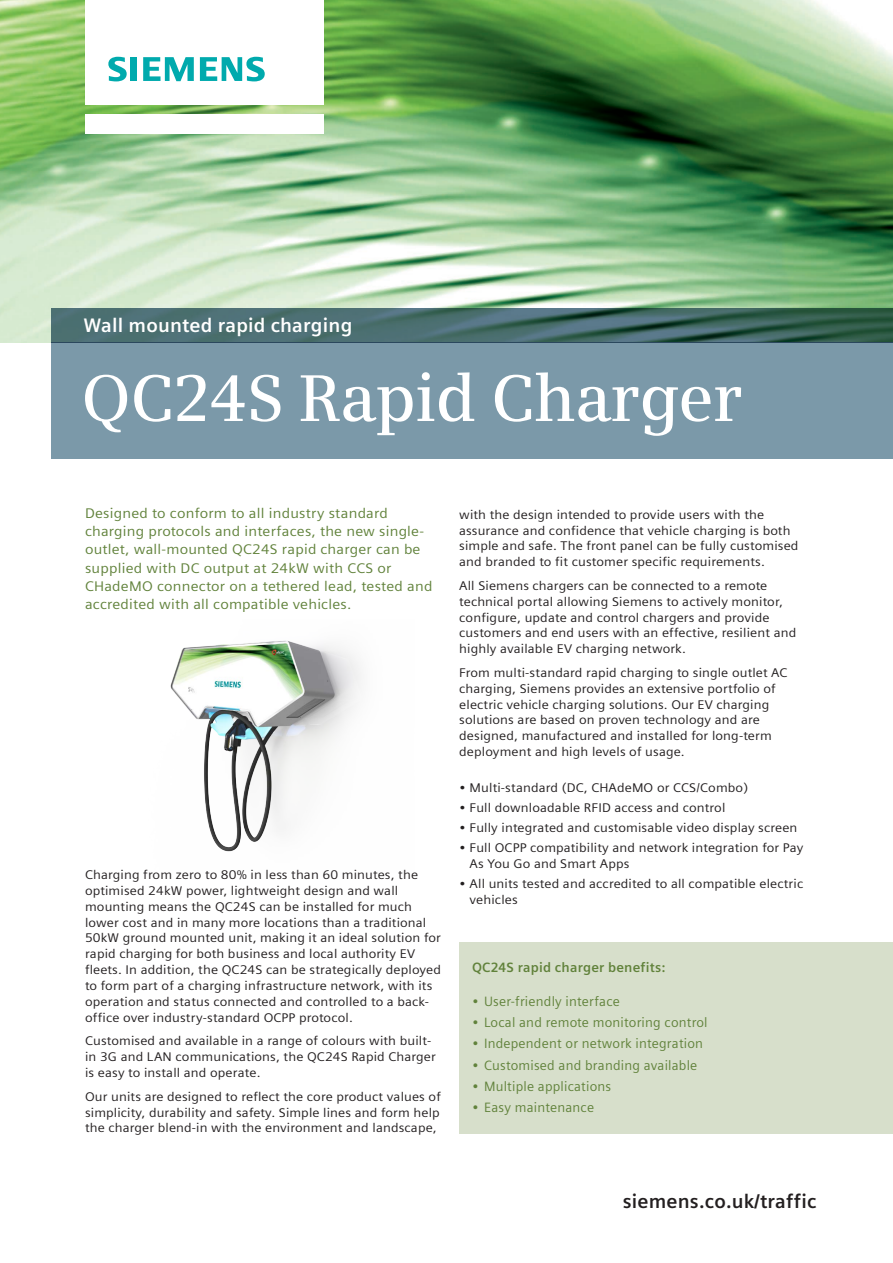
<style>
.page{position:relative;width:893px;height:1263px;background:#fff}
.page>*{position:absolute;margin:0;border:0;box-sizing:border-box;transform-origin:0 0}
._01__Headline__44pt{font:600 66px "Siemens Serif";letter-spacing:-.015em;color:#fff}
._02__URL_keyword__13{font:700 19.5px "Siemens Sans";letter-spacing:.01em;color:#fff}
._03__URL_sector_clai{font:700 19.5px "Siemens Sans";letter-spacing:.01em;color:#231f20}
._04__Copy___9pt_4mm{font:13.95px/18.1px "Siemens Sans";letter-spacing:.015em;color:#61823b;scale:1.08 1}
._04__Copy___9pt_4mm-2{font:13.5px "Siemens Sans";letter-spacing:.015em;color:#61823b}
._04__Copy___9pt_4mm-3{font:700 13.5px "Siemens Sans";letter-spacing:.015em;color:#61823b}
._04__Copy___9pt_4mm-4{font:12.6px/15.8px "Siemens Sans";letter-spacing:.01em;color:#231f20;scale:1.08 1}
</style>
<div class="page">
<img style="left:0;top:0;width:893px;height:342px">
<div style="left:85px;top:114px;width:238px;height:19px;background:#fff"></div>
<div style="left:85px;top:0;width:238px;height:105px;background:#fff"></div>
<svg style="left:108px;top:57px;width:19px;height:24px"></svg>
<div style="left:130px;top:57px;width:7px;height:24px;background:#00aaad"></div>
<svg style="left:143px;top:57px;width:51px;height:24px"></svg>
<svg style="left:200px;top:57px;width:65px;height:24px"></svg>
<div style="left:51px;top:342px;width:842px;height:117px;background:#7b99a9"></div>
<svg style="left:51px;top:308px;width:842px;height:34px;fill:#4a6f70"></svg>
<div style="left:459px;top:942px;width:434px;height:191px;background:#d7dfcb"></div>
<img style="left:170px;top:640px;width:191px;height:212px">
<p class="_02__URL_keyword__13" style="left:83px;top:314px;width:270px">Wall mounted rapid charging</p>
<p class="_01__Headline__44pt" style="left:81px;top:362px;width:663px">QC24S Rapid Charger</p>
<p class="_04__Copy___9pt_4mm" style="left:85px;top:504px;width:323px">Designed to conform to all industry standard charging protocols and interfaces, the new single&shy;outlet, wall-mounted QC24S rapid charger can be supplied with DC output at 24kW with CCS or CHadeMO connector on a tethered lead, tested and accredited with all compatible vehicles.</p>
<p class="_04__Copy___9pt_4mm-4" style="left:85px;top:867px;width:331px">Charging from zero to 80% in less than 60 minutes, the optimised 24kW power, lightweight design and wall mounting means the QC24S can be installed for much lower cost and in many more locations than a traditional 50kW ground mounted unit, making it an ideal solution for rapid charging for both business and local authority EV fleets. In addition, the QC24S can be strategically deployed to form part of a charging infrastructure network, with its operation and status connected and controlled to a back&shy;office over industry-standard OCPP protocol.</p>
<p class="_04__Copy___9pt_4mm-4" style="left:85px;top:1033px;width:326px">Customised and available in a range of colours with built&shy;in 3G and LAN communications, the QC24S Rapid Charger is easy to install and operate.</p>
<p class="_04__Copy___9pt_4mm-4" style="left:85px;top:1088px;width:331px;text-align:justify">Our units are designed to reflect the core product values of simplicity, durability and safety. Simple lines and form help the charger blend-in with the environment and landscape,</p>
<p class="_04__Copy___9pt_4mm-4" style="left:459px;top:507px;width:316px">with the design intended to provide users with the assurance and confidence that vehicle charging is both simple and safe. The front panel can be fully customised and branded to fit customer specific requirements.</p>
<p class="_04__Copy___9pt_4mm-4" style="left:459px;top:578px;width:314px">All Siemens chargers can be connected to a remote technical portal allowing Siemens to actively monitor, configure, update and control chargers and provide customers and end users with an effective, resilient and highly available EV charging network.</p>
<p class="_04__Copy___9pt_4mm-4" style="left:459px;top:665px;width:305px">From multi-standard rapid charging to single outlet AC charging, Siemens provides an extensive portfolio of electric vehicle charging solutions. Our EV charging solutions are based on proven technology and are designed, manufactured and installed for long-term deployment and high levels of usage.</p>
<p class="_04__Copy___9pt_4mm-4" style="left:459px;top:780px;width:269px">• Multi-standard (DC, CHAdeMO or CCS/Combo)</p>
<p class="_04__Copy___9pt_4mm-4" style="left:459px;top:800px;width:248px">• Full downloadable RFID access and control</p>
<p class="_04__Copy___9pt_4mm-4" style="left:459px;top:820px;width:315px">• Fully integrated and customisable video display screen</p>
<p class="_04__Copy___9pt_4mm-4" style="left:470px;top:840px;width:310px;text-indent:-10px">• Full OCPP compatibility and network integration for Pay<br>As You Go and Smart Apps</p>
<p class="_04__Copy___9pt_4mm-4" style="left:470px;top:876px;width:310px;text-indent:-10px">• All units tested and accredited to all compatible electric vehicles</p>
<p class="_04__Copy___9pt_4mm-3" style="left:472px;top:959px;width:195px">QC24S rapid charger benefits:</p>
<p class="_04__Copy___9pt_4mm-2" style="left:472px;top:993px;width:149px">• User-friendly interface</p>
<p class="_04__Copy___9pt_4mm-2" style="left:472px;top:1015px;width:237px">• Local and remote monitoring control</p>
<p class="_04__Copy___9pt_4mm-2" style="left:472px;top:1036px;width:233px">• Independent or network integration</p>
<p class="_04__Copy___9pt_4mm-2" style="left:472px;top:1057px;width:227px">• Customised and branding available</p>
<p class="_04__Copy___9pt_4mm-2" style="left:472px;top:1078px;width:141px">• Multiple applications</p>
<p class="_04__Copy___9pt_4mm-2" style="left:472px;top:1100px;width:124px">• Easy maintenance</p>
<p class="_03__URL_sector_clai" style="left:623px;top:1190px;width:195px">siemens.co.uk/traffic</p>
</div>
